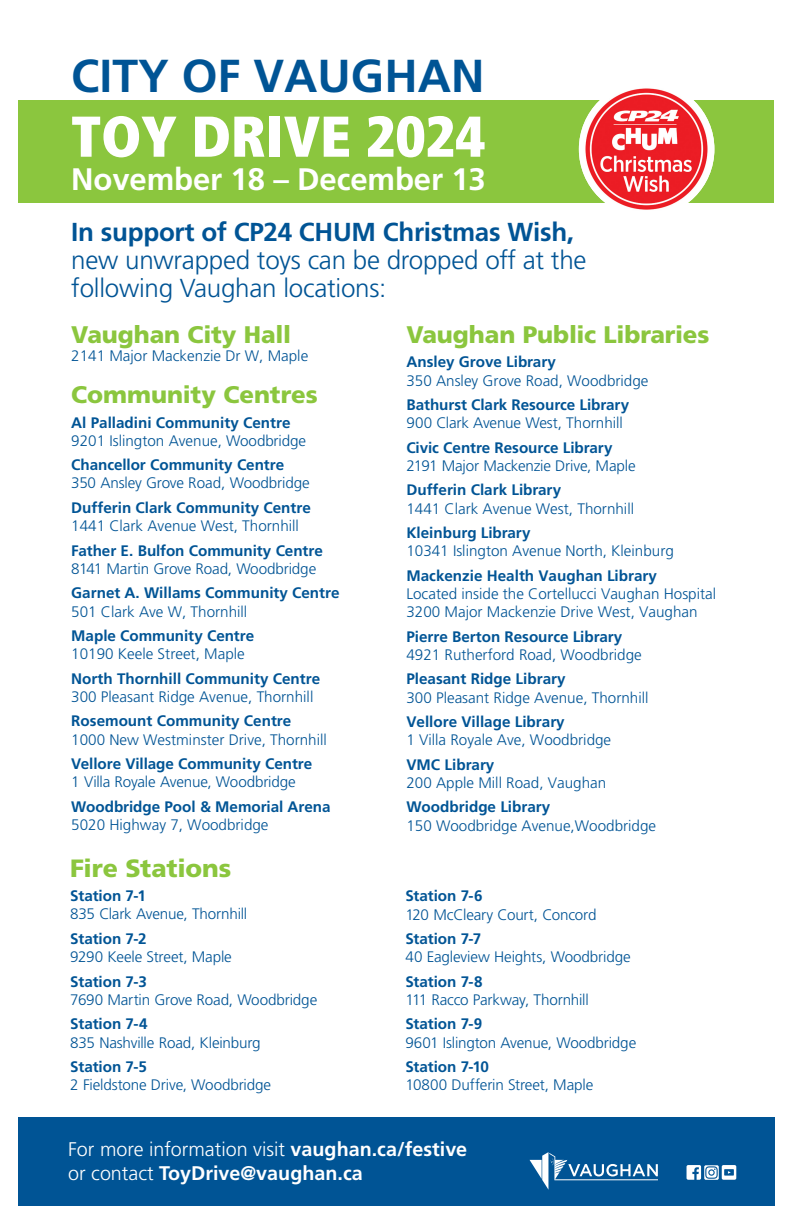
<style>
.page{position:relative;width:792px;height:1224px;background:#fff}
.page>*{position:absolute;margin:0;border:0;box-sizing:border-box;transform-origin:0 0}
.t1{font:900 condensed 57.4px "Frutiger";color:#fff}
.t2{font:700 46.2px "Frutiger";color:#005495}
.t3{font:700 31.1px "Frutiger";letter-spacing:-.005em;color:#fff}
.t4{font:300 26px/28px "Frutiger";letter-spacing:-.01em;color:#005495}
.t5{font:900 25px "Frutiger";letter-spacing:-.01em;color:#8bc63e}
.t6{font:900 24px "Frutiger";letter-spacing:-.005em;color:#8bc63e}
.t7{font:700 19.8px/23.7px "Frutiger";color:#fff}
.t8{font:300 15.2px/18.3px "Frutiger";color:#005495}
.t9{font:700 15.2px/18.3px "Frutiger";color:#005495}
.s1{font-weight:700}
.s2{font-weight:300}
</style>
<div class="page">
<div style="left:18px;top:1118px;width:757px;height:88px;background:#005495"></div>
<svg style="left:530px;top:1152px;width:128px;height:38px"></svg>
<svg style="left:687px;top:1165px;width:49px;height:15px"></svg>
<div style="left:18px;top:101px;width:756px;height:102px;background:#8bc63e"></div>
<img style="left:579px;top:81px;width:135px;height:136px;border-radius:68px">
<p class="t2" style="left:71px;top:49px;width:415px">CITY OF VAUGHAN</p>
<p class="t1" style="left:71px;top:102px;width:415px">TOY DRIVE 2024</p>
<p class="t3" style="left:71px;top:161px;width:416px">November 18 – December 13</p>
<p class="t4" style="left:71px;top:219px;width:517px"><span class="s1">In support of CP24 CHUM Christmas Wish, </span>new unwrapped toys can be dropped off at the following Vaughan locations:</p>
<p class="t6" style="left:71px;top:320px;width:221px">Vaughan City Hall</p>
<p class="t8" style="left:71px;top:347px;width:238px">2141 Major Mackenzie Dr W, Maple</p>
<p class="t6" style="left:71px;top:380px;width:248px">Community Centres</p>
<p class="t8" style="left:71px;top:413px;width:236px"><span class="s1">Al Palladini Community Centre<br></span>9201 Islington Avenue, Woodbridge</p>
<p class="t8" style="left:71px;top:456px;width:240px"><span class="s1">Chancellor Community Centre<br></span>350 Ansley Grove Road, Woodbridge</p>
<p class="t8" style="left:71px;top:499px;width:241px"><span class="s1">Dufferin Clark Community Centre<br></span>1441 Clark Avenue West, Thornhill</p>
<p class="t8" style="left:71px;top:541px;width:253px"><span class="s1">Father E. Bulfon Community Centre<br></span>8141 Martin Grove Road, Woodbridge</p>
<p class="t9" style="left:71px;top:584px;width:270px">Garnet A. Willams Community Centre<br><span class="s2">501 Clark Ave W, Thornhill</span></p>
<p class="t8" style="left:71px;top:627px;width:184px"><span class="s1">Maple Community Centre<br></span>10190 Keele Street, Maple</p>
<p class="t8" style="left:71px;top:669px;width:250px"><span class="s1">North Thornhill Community Centre<br></span>300 Pleasant Ridge Avenue, Thornhill</p>
<p class="t8" style="left:71px;top:712px;width:257px"><span class="s1">Rosemount Community Centre<br></span>1000 New Westminster Drive, Thornhill</p>
<p class="t9" style="left:71px;top:755px;width:242px">Vellore Village Community Centre<br><span class="s2">1 Villa Royale Avenue, Woodbridge</span></p>
<p class="t9" style="left:71px;top:797px;width:261px">Woodbridge Pool &amp; Memorial Arena<br><span class="s2">5020 Highway 7, Woodbridge</span></p>
<p class="t6" style="left:406px;top:320px;width:305px">Vaughan Public Libraries</p>
<p class="t8" style="left:406px;top:353px;width:244px"><span class="s1">Ansley Grove Library<br></span>350 Ansley Grove Road, Woodbridge</p>
<p class="t9" style="left:406px;top:396px;width:224px">Bathurst Clark Resource Library<br><span class="s2">900 Clark Avenue West, Thornhill</span></p>
<p class="t8" style="left:406px;top:438px;width:231px"><span class="s1">Civic Centre Resource Library<br></span>2191 Major Mackenzie Drive, Maple</p>
<p class="t8" style="left:406px;top:481px;width:229px"><span class="s1">Dufferin Clark Library<br></span>1441 Clark Avenue West, Thornhill</p>
<p class="t8" style="left:406px;top:524px;width:269px"><span class="s1">Kleinburg Library<br></span>10341 Islington Avenue North, Kleinburg</p>
<p class="t8" style="left:406px;top:566px;width:311px"><span class="s1">Mackenzie Health Vaughan Library<br></span>Located inside the Cortellucci Vaughan Hospital<br>3200 Major Mackenzie Drive West, Vaughan</p>
<p class="t8" style="left:406px;top:627px;width:237px"><span class="s1">Pierre Berton Resource Library<br></span>4921 Rutherford Road, Woodbridge</p>
<p class="t8" style="left:406px;top:670px;width:244px"><span class="s1">Pleasant Ridge Library<br></span>300 Pleasant Ridge Avenue, Thornhill</p>
<p class="t8" style="left:406px;top:713px;width:206px"><span class="s1">Vellore Village Library<br></span>1 Villa Royale Ave, Woodbridge</p>
<p class="t8" style="left:406px;top:755px;width:201px"><span class="s1">VMC Library<br></span>200 Apple Mill Road, Vaughan</p>
<p class="t8" style="left:406px;top:798px;width:251px"><span class="s1">Woodbridge Library<br></span>150 Woodbridge Avenue,Woodbridge</p>
<p class="t5" style="left:70px;top:853px;width:162px">Fire Stations</p>
<p class="t8" style="left:70px;top:887px;width:178px"><span class="s1">Station 7-1<br></span>835 Clark Avenue, Thornhill</p>
<p class="t8" style="left:70px;top:930px;width:163px"><span class="s1">Station 7-2<br></span>9290 Keele Street, Maple</p>
<p class="t8" style="left:70px;top:972px;width:248px"><span class="s1">Station 7-3<br></span>7690 Martin Grove Road, Woodbridge</p>
<p class="t8" style="left:70px;top:1015px;width:192px"><span class="s1">Station 7-4<br></span>835 Nashville Road, Kleinburg</p>
<p class="t8" style="left:70px;top:1058px;width:202px"><span class="s1">Station 7-5<br></span>2 Fieldstone Drive, Woodbridge</p>
<p class="t8" style="left:405px;top:887px;width:193px"><span class="s1">Station 7-6<br></span>120 McCleary Court, Concord</p>
<p class="t8" style="left:405px;top:930px;width:227px"><span class="s1">Station 7-7<br></span>40 Eagleview Heights, Woodbridge</p>
<p class="t8" style="left:405px;top:972px;width:185px"><span class="s1">Station 7-8<br></span>111 Racco Parkway, Thornhill</p>
<p class="t8" style="left:405px;top:1015px;width:232px"><span class="s1">Station 7-9<br></span>9601 Islington Avenue, Woodbridge</p>
<p class="t8" style="left:405px;top:1058px;width:189px"><span class="s1">Station 7-10<br></span>10800 Dufferin Street, Maple</p>
<p class="t7" style="left:68px;top:1137px;width:401px"><span class="s2">For more information visit</span> vaughan.ca/festive <span class="s2">or contact</span> ToyDrive@vaughan.ca</p>
</div>
